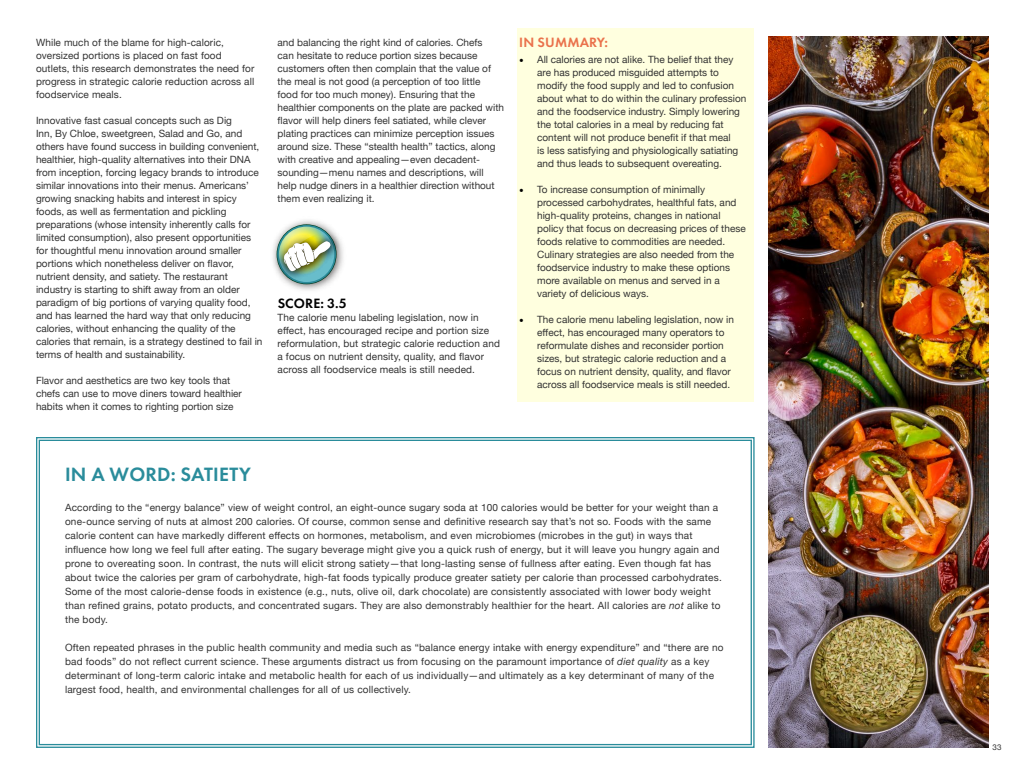
<style>
.page{position:relative;width:1024px;height:768px;background:#fff}
.page>*{position:absolute;margin:0;border:0;box-sizing:border-box;transform-origin:0 0}
.t1{font:600 20px "Futura PT";letter-spacing:.01em;color:#2a8c9b}
.t2{font:18.5px "Myriad Pro";color:#000}
.t3{font:600 14px "Futura PT";letter-spacing:.01em;color:#ea724c}
.t4{font:600 14px "Futura PT";letter-spacing:.01em;color:#000}
.t5{font:10px/13px "Helvetica Neue";color:#333}
.t6{font:10px/14px "Helvetica Neue";letter-spacing:.02em;color:#333}
.t7{font:8px "Helvetica Neue";color:#323232}
.s1{font-family:"Minion Pro";font-size:12px;color:#000}
.s2{font-style:italic}
</style>
<div class="page">
<div style="left:517px;top:29px;width:237px;height:373px;background:#ffffdf"></div>
<img style="left:288px;top:220px;width:44px;height:70px">
<img style="left:273px;top:230px;width:70px;height:55px">
<img style="left:279px;top:227px;width:52px;height:45px">
<img style="left:768px;top:36px;width:220px;height:712px">
<svg style="left:36px;top:437px;width:719px;height:311px"></svg>
<h3 class="t3" style="left:519px;top:33px;width:90px">IN SUMMARY:</h3>
<p class="t5" style="left:537px;top:53px;width:211px;text-indent:-18px"><span class="s1">•</span> All calories are not alike. The belief that they are has produced misguided attempts to modify the food supply and led to confusion about what to do within the culinary profession and the foodservice industry. Simply lowering the total calories in a meal by reducing fat content will not produce benefit if that meal<br>is less satisfying and physiologically satiating and thus leads to subsequent overeating.</p>
<p class="t5" style="left:537px;top:183px;width:210px;text-indent:-18px"><span class="s1">•</span> To increase consumption of minimally processed carbohydrates, healthful fats, and high-quality proteins, changes in national policy that focus on decreasing prices of these foods relative to commodities are needed.<br>Culinary strategies are also needed from the foodservice industry to make these options more available on menus and served in a variety of delicious ways.</p>
<p class="t5" style="left:537px;top:313px;width:198px;text-indent:-18px"><span class="s1">•</span> The calorie menu labeling legislation, now in effect, has encouraged many operators to reformulate dishes and reconsider portion sizes, but strategic calorie reduction and a focus on nutrient density, quality, and flavor across all foodservice meals is still needed.</p>
<p class="t5" style="left:278px;top:36px;width:228px">and balancing the right kind of calories. Chefs<br>can hesitate to reduce portion sizes because customers often then complain that the value of the meal is not good (a perception of too little<br>food for too much money). Ensuring that the healthier components on the plate are packed with flavor will help diners feel satiated, while clever plating practices can minimize perception issues around size. These “stealth health” tactics, along with creative and appealing—even decadent&shy;sounding—menu names and descriptions, will help nudge diners in a healthier direction without them even realizing it.</p>
<p class="t5" style="left:36px;top:36px;width:220px">While much of the blame for high-caloric, oversized portions is placed on fast food outlets, this research demonstrates the need for progress in strategic calorie reduction across all foodservice meals.</p>
<p class="t5" style="left:36px;top:114px;width:228px">Innovative fast casual concepts such as Dig<br>Inn, By Chloe, sweetgreen, Salad and Go, and others have found success in building convenient, healthier, high-quality alternatives into their DNA from inception, forcing legacy brands to introduce similar innovations into their menus. Americans’ growing snacking habits and interest in spicy foods, as well as fermentation and pickling preparations (whose intensity inherently calls for limited consumption), also present opportunities for thoughtful menu innovation around smaller portions which nonetheless deliver on flavor, nutrient density, and satiety. The restaurant industry is starting to shift away from an older paradigm of big portions of varying quality food, and has learned the hard way that only reducing calories, without enhancing the quality of the calories that remain, is a strategy destined to fail in terms of health and sustainability.</p>
<p class="t5" style="left:36px;top:374px;width:207px">Flavor and aesthetics are two key tools that chefs can use to move diners toward healthier habits when it comes to righting portion size</p>
<h3 class="t4" style="left:278px;top:294px;width:70px">SCORE: 3.5</h3>
<p class="t5" style="left:278px;top:311px;width:224px">The calorie menu labeling legislation, now in effect, has encouraged recipe and portion size reformulation, but strategic calorie reduction and a focus on nutrient density, quality, and flavor across all foodservice meals is still needed.</p>
<h2 class="t2" style="left:64px;top:333px;width:24px">2.5</h2>
<h2 class="t2" style="left:187px;top:333px;width:11px">3</h2>
<h2 class="t2" style="left:280px;top:333px;width:24px">3.5</h2>
<h2 class="t2" style="left:425px;top:333px;width:11px">4</h2>
<h2 class="t2" style="left:540px;top:333px;width:24px">4.5</h2>
<h2 class="t2" style="left:660px;top:333px;width:11px">5</h2>
<h1 class="t1" style="left:65px;top:462px;width:188px">IN A WORD: SATIETY</h1>
<p class="t6" style="left:65px;top:501px;width:658px">According to the “energy balance” view of weight control, an eight-ounce sugary soda at 100 calories would be better for your weight than a one-ounce serving of nuts at almost 200 calories. Of course, common sense and definitive research say that’s not so. Foods with the same calorie content can have markedly different effects on hormones, metabolism, and even microbiomes (microbes in the gut) in ways that influence how long we feel full after eating. The sugary beverage might give you a quick rush of energy, but it will leave you hungry again and prone to overeating soon. In contrast, the nuts will elicit strong satiety—that long-lasting sense of fullness after eating. Even though fat has about twice the calories per gram of carbohydrate, high-fat foods typically produce greater satiety per calorie than processed carbohydrates.<br>Some of the most calorie-dense foods in existence (e.g., nuts, olive oil, dark chocolate) are consistently associated with lower body weight than refined grains, potato products, and concentrated sugars. They are also demonstrably healthier for the heart. All calories are <span class="s2">not</span> alike to the body.</p>
<p class="t6" style="left:65px;top:641px;width:660px">Often repeated phrases in the public health community and media such as “balance energy intake with energy expenditure” and “there are no bad foods” do not reflect current science. These arguments distract us from focusing on the paramount importance of <span class="s2">diet quality</span> as a key determinant of long-term caloric intake and metabolic health for each of us individually—and ultimately as a key determinant of many of the largest food, health, and environmental challenges for all of us collectively.</p>
<p class="t7" style="left:993px;top:742px;width:10px">33</p>
</div>
